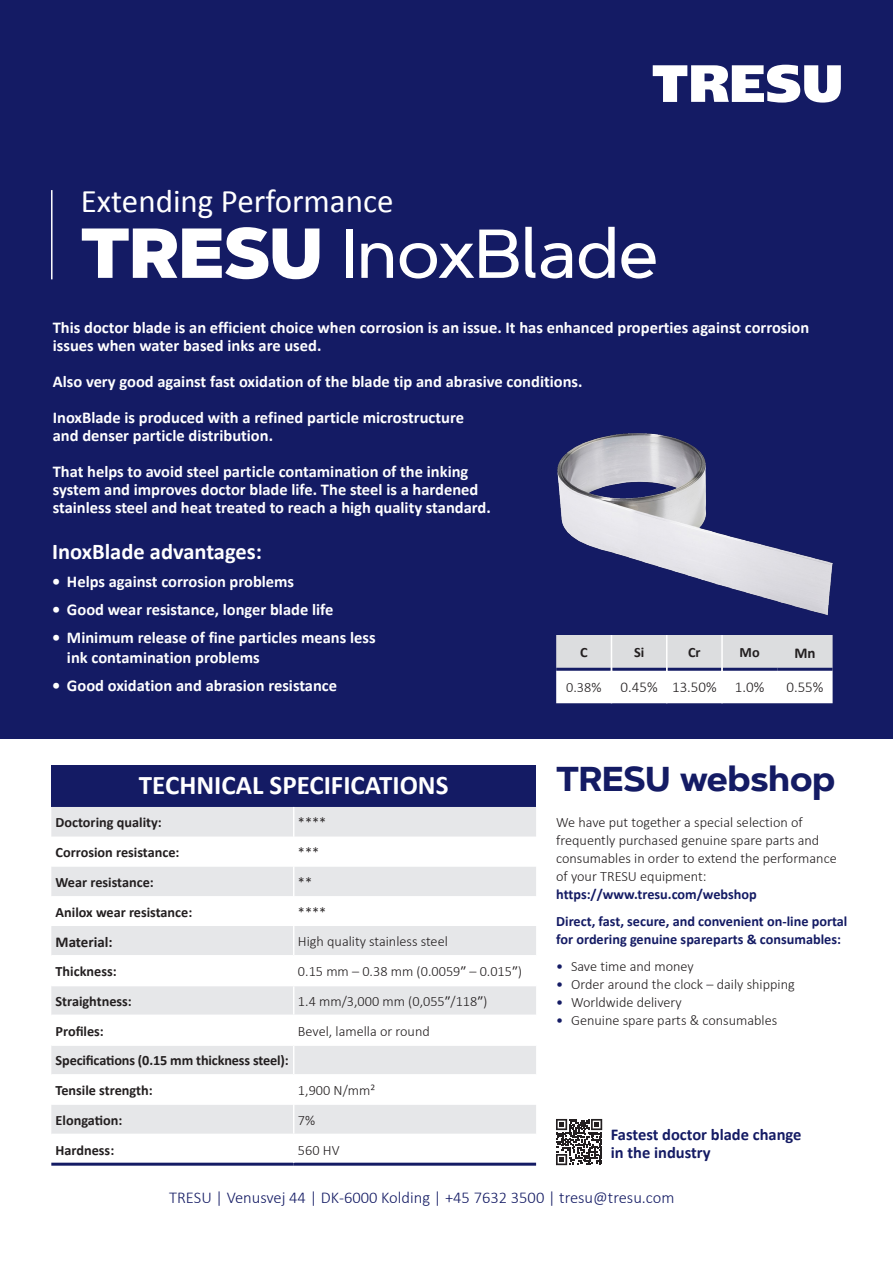
<style>
.page{position:relative;width:893px;height:1263px;background:#fff}
.page>*{position:absolute;margin:0;border:0;box-sizing:border-box;transform-origin:0 0}
.t1{font:500 69px "Artegra Sans";letter-spacing:-.01em;color:#fff}
.TRESU_BRØD_9_5_SORT{font:700 34.5px "Artegra Sans";color:#141b64}
.t2{font:33px "Calibri";color:#fff}
.TRESU_BRØD_9_5_SORT-2{font:700 27px "Calibri";color:#fff}
.TRESU_BRØD_9_5_SORT-3{font:700 22.5px "Calibri";color:#fff}
.TRESU_BRØD_9_5_SORT-4{font:700 16.5px/18px "Calibri";color:#fff}
.t3{font:300 16.5px "Calibri";color:#141b64}
.TRESU_BRØD_9_5_SORT-5{font:700 16.5px "Calibri";color:#141b64}
.Brødtekst_Fed{font:300 15px "Calibri";color:#231f20}
.Brødtekst_Fed-2{font:700 15px "Calibri";color:#231f20}
.TRESU_BRØD_9_5_SORT-6{font:300 14.25px/18px "Calibri";color:#231f20}
.Brødtekst_Fed-3{font:700 14.25px "Calibri";color:#231f20}
.Brødtekst_Tabel{font:300 14.25px "Calibri";color:#231f20}
.TRESU_BRØD_9_5_SORT-7{font:700 14.25px/18px "Calibri";color:#141b64}
.Brødtekst_Tabel-2{font:700 14.25px "Calibri";color:#231f20}
.Brødtekst_Fed-4{font:300 14.25px "Calibri";color:#231f20}
.s1{font-weight:900;font-size:70.5px}
.s2{font-weight:400}
.s3{font-weight:400;color:#141b64}
</style>
<div class="page">
<div style="left:0;top:0;width:893px;height:739px;background:#141b64"></div>
<div style="left:51px;top:765px;width:485px;height:42px;background:#141b64"></div>
<div style="left:51px;top:807px;width:485px;height:30px;background:#e6e7e9"></div>
<svg style="left:51px;top:867px;width:485px;height:207px;fill:#e6e7e9"></svg>
<hr style="left:51px;top:955px;width:243px;height:1px;background:#fff">
<hr style="left:51px;top:985px;width:243px;height:1px;background:#fff">
<hr style="left:51px;top:1014px;width:243px;height:2px;background:#fff">
<hr style="left:51px;top:1044px;width:243px;height:2px;background:#fff">
<hr style="left:51px;top:1163px;width:243px;height:3px;background:#141b64">
<hr style="left:294px;top:1163px;width:242px;height:3px;background:#141b64">
<hr style="left:293px;top:807px;width:1px;height:30px;background:#fff">
<hr style="left:293px;top:866px;width:1px;height:30px;background:#fff">
<hr style="left:293px;top:896px;width:1px;height:30px;background:#fff">
<svg style="left:293px;top:926px;width:1px;height:148px"></svg>
<svg style="left:51px;top:1105px;width:485px;height:59px"></svg>
<hr style="left:294px;top:955px;width:242px;height:1px;background:#fff">
<hr style="left:294px;top:985px;width:242px;height:1px;background:#fff">
<hr style="left:294px;top:1014px;width:242px;height:2px;background:#fff">
<hr style="left:294px;top:1044px;width:242px;height:2px;background:#fff">
<hr style="left:294px;top:1134px;width:242px;height:1px;background:#fff">
<svg style="left:556px;top:643px;width:277px;height:60px;background:#eeeef0"></svg>
<hr style="left:556px;top:668px;width:55px;height:3px;background:#141b64">
<hr style="left:612px;top:668px;width:54px;height:3px;background:#141b64">
<hr style="left:667px;top:668px;width:54px;height:3px;background:#141b64">
<hr style="left:723px;top:668px;width:54px;height:3px;background:#141b64">
<hr style="left:777px;top:668px;width:56px;height:3px;background:#141b64">
<hr style="left:611px;top:635px;width:1px;height:34px;background:#fff">
<hr style="left:666px;top:635px;width:1px;height:34px;background:#fff">
<hr style="left:721px;top:635px;width:2px;height:34px;background:#fff">
<hr style="left:611px;top:669px;width:1px;height:34px;background:#fff">
<hr style="left:666px;top:669px;width:1px;height:34px;background:#fff">
<hr style="left:721px;top:669px;width:2px;height:34px;background:#fff">
<svg style="left:556px;top:1119px;width:46px;height:46px"></svg>
<img style="left:556px;top:433px;width:277px;height:210px">
<svg style="left:653px;top:65px;width:188px;height:38px"></svg>
<hr style="left:51px;top:190px;width:2px;height:89px;background:#fff">
<p class="t2" style="left:81px;top:180px;width:314px">Extending Performance</p>
<p class="t1" style="left:81px;top:206px;width:579px"><span class="s1">TRESU</span> InoxBlade</p>
<p class="TRESU_BRØD_9_5_SORT-4" style="left:53px;top:319px;width:758px">This doctor blade is an efficient choice when corrosion is an issue. It has enhanced properties against corrosion issues when water based inks are used.</p>
<p class="TRESU_BRØD_9_5_SORT-4" style="left:53px;top:373px;width:531px">Also very good against fast oxidation of the blade tip and abrasive conditions.</p>
<p class="TRESU_BRØD_9_5_SORT-4" style="left:53px;top:409px;width:413px">InoxBlade is produced with a refined particle microstructure and denser particle distribution.</p>
<p class="TRESU_BRØD_9_5_SORT-4" style="left:53px;top:463px;width:439px">That helps to avoid steel particle contamination of the inking system and improves doctor blade life. The steel is a hardened stainless steel and heat treated to reach a high quality standard.</p>
<p class="TRESU_BRØD_9_5_SORT-3" style="left:52px;top:538px;width:211px">InoxBlade advantages:</p>
<p class="TRESU_BRØD_9_5_SORT-4" style="left:52px;top:573px;width:244px">• Helps against corrosion problems</p>
<p class="TRESU_BRØD_9_5_SORT-4" style="left:52px;top:601px;width:283px">• Good wear resistance, longer blade life</p>
<p class="TRESU_BRØD_9_5_SORT-4" style="left:67px;top:628px;width:310px;line-height:19.5px;text-indent:-15px">• Minimum release of fine particles means less ink contamination problems</p>
<p class="TRESU_BRØD_9_5_SORT-4" style="left:52px;top:676px;width:287px">• Good oxidation and abrasion resistance</p>
<p class="Brødtekst_Fed-3" style="left:580px;top:644px;width:9px">C</p>
<p class="Brødtekst_Tabel-2" style="left:634px;top:644px;width:12px">Si</p>
<p class="Brødtekst_Tabel-2" style="left:688px;top:644px;width:14px">Cr</p>
<p class="Brødtekst_Fed-3" style="left:740px;top:644px;width:22px">Mo</p>
<p class="Brødtekst_Fed-2" style="left:794px;top:643px;width:23px">Mn</p>
<p class="Brødtekst_Fed-4" style="left:566px;top:678px;width:37px">0.38%</p>
<p class="Brødtekst_Fed" style="left:621px;top:678px;width:39px">0.45%</p>
<p class="Brødtekst_Fed" style="left:672px;top:678px;width:46px">13.50%</p>
<p class="Brødtekst_Fed" style="left:735px;top:678px;width:31px">1.0%</p>
<p class="Brødtekst_Fed" style="left:786px;top:678px;width:39px">0.55%</p>
<p class="TRESU_BRØD_9_5_SORT-2" style="left:139px;top:768px;width:311px">TECHNICAL SPECIFICATIONS</p>
<p class="Brødtekst_Fed-3" style="left:56px;top:813px;width:108px">Doctoring quality:</p>
<p class="Brødtekst_Tabel" style="left:298px;top:814px;width:30px">****</p>
<p class="Brødtekst_Fed-3" style="left:56px;top:843px;width:125px">Corrosion resistance:</p>
<p class="Brødtekst_Tabel" style="left:298px;top:843px;width:23px">***</p>
<p class="Brødtekst_Fed-3" style="left:56px;top:873px;width:100px">Wear resistance:</p>
<p class="Brødtekst_Tabel" style="left:298px;top:873px;width:16px">**</p>
<p class="Brødtekst_Fed-3" style="left:56px;top:903px;width:138px">Anilox wear resistance:</p>
<p class="Brødtekst_Tabel" style="left:298px;top:903px;width:30px">****</p>
<p class="Brødtekst_Fed-2" style="left:56px;top:932px;width:59px">Material:</p>
<p class="Brødtekst_Tabel" style="left:298px;top:933px;width:151px">High quality stainless steel</p>
<p class="Brødtekst_Fed-3" style="left:56px;top:962px;width:63px">Thickness:</p>
<p class="Brødtekst_Tabel" style="left:298px;top:962px;width:226px">0.15 mm – 0.38 mm (0.0059<span class="s2">″</span> – 0.015<span class="s2">″</span>)</p>
<p class="Brødtekst_Fed-3" style="left:56px;top:992px;width:78px">Straightness:</p>
<p class="Brødtekst_Tabel" style="left:298px;top:992px;width:191px">1.4 mm/3,000 mm (0,055<span class="s2">″</span>/118<span class="s2">″</span>)</p>
<p class="Brødtekst_Tabel-2" style="left:56px;top:1022px;width:50px">Profiles:</p>
<p class="Brødtekst_Tabel" style="left:298px;top:1022px;width:133px">Bevel, lamella or round</p>
<p class="Brødtekst_Fed-3" style="left:56px;top:1051px;width:235px">Specifications (0.15 mm thickness steel):</p>
<p class="Brødtekst_Fed-3" style="left:56px;top:1081px;width:99px">Tensile strength:</p>
<p class="Brødtekst_Tabel" style="left:298px;top:1081px;width:79px">1,900 N/mm²</p>
<p class="Brødtekst_Fed-3" style="left:56px;top:1111px;width:68px">Elongation:</p>
<p class="Brødtekst_Tabel" style="left:298px;top:1111px;width:19px">7%</p>
<p class="Brødtekst_Fed-3" style="left:56px;top:1141px;width:60px">Hardness:</p>
<p class="Brødtekst_Tabel" style="left:298px;top:1141px;width:43px">560 HV</p>
<p class="TRESU_BRØD_9_5_SORT" style="left:556px;top:753px;width:281px">TRESU webshop</p>
<p class="TRESU_BRØD_9_5_SORT-6" style="left:556px;top:813px;width:282px">We have put together a special selection of frequently purchased genuine spare parts and consumables in order to extend the performance of your TRESU equipment:</p>
<p class="TRESU_BRØD_9_5_SORT-7" style="left:556px;top:885px;width:202px">https://www.tresu.com/webshop</p>
<p class="TRESU_BRØD_9_5_SORT-7" style="left:556px;top:912px;width:293px">Direct, fast, secure, and convenient on-line portal for ordering genuine spareparts &amp; consumables:</p>
<p class="TRESU_BRØD_9_5_SORT-6" style="left:556px;top:957px;width:139px"><span class="s3">•</span> Save time and money</p>
<p class="TRESU_BRØD_9_5_SORT-6" style="left:556px;top:975px;width:240px"><span class="s3">•</span> Order around the clock – daily shipping</p>
<p class="TRESU_BRØD_9_5_SORT-6" style="left:556px;top:993px;width:127px"><span class="s3">•</span> Worldwide delivery</p>
<p class="TRESU_BRØD_9_5_SORT-6" style="left:556px;top:1011px;width:223px"><span class="s3">•</span> Genuine spare parts &amp; consumables</p>
<p class="TRESU_BRØD_9_5_SORT-5" style="left:611px;top:1124px;width:192px">Fastest doctor blade change</p>
<p class="TRESU_BRØD_9_5_SORT-5" style="left:611px;top:1142px;width:101px">in the industry</p>
<p class="t3" style="left:169px;top:1188px;width:507px">TRESU | Venusvej 44 | DK-6000 Kolding | +45 7632 3500 | tresu@tresu.com</p>
</div>
